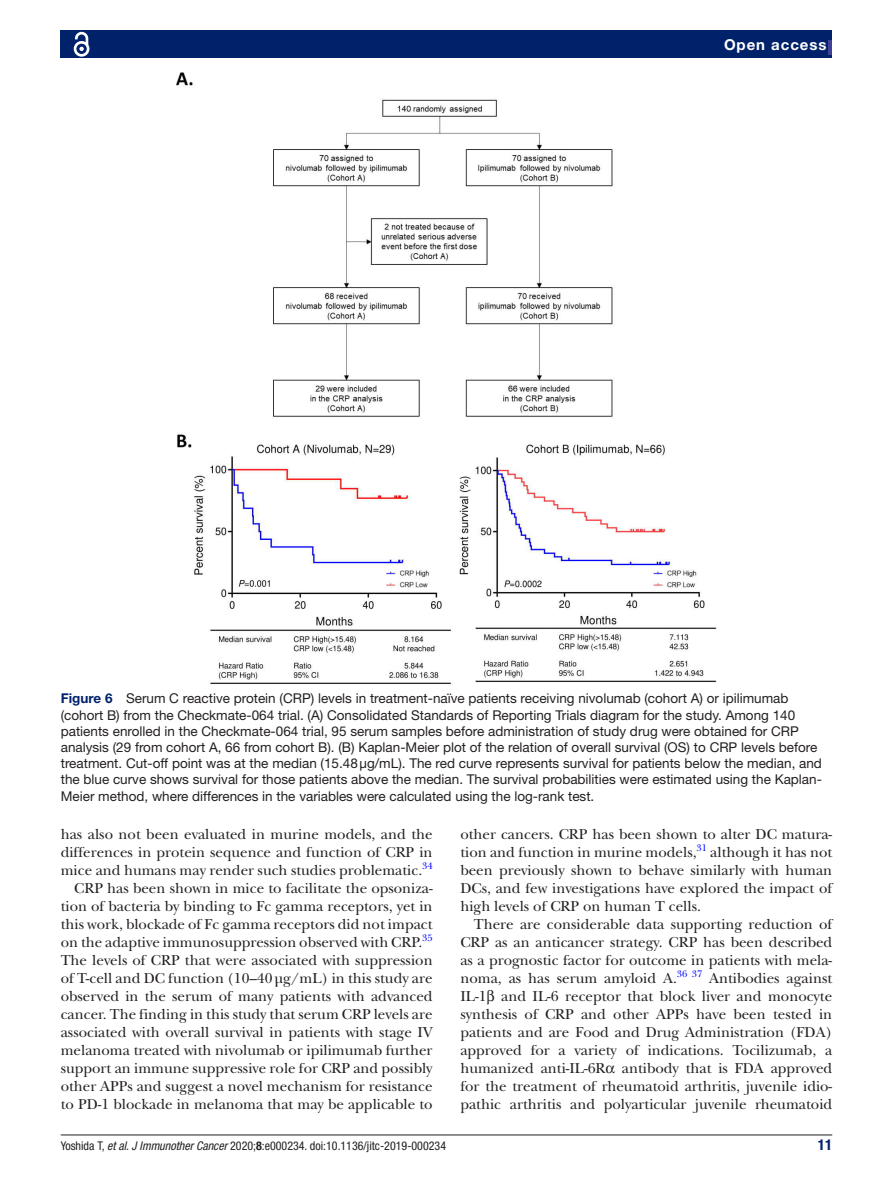
<style>
.page{position:relative;width:893px;height:1191px;background:#fff}
.page>*{position:absolute;margin:0;border:0;box-sizing:border-box;transform-origin:0 0}
.t1{font:15px/18px "New Baskerville";color:#231f20;text-align:justify}
.t2{font:700 15px "Helvetica Neue LT Std";letter-spacing:.065em;color:#fff}
.t3{font:700 condensed 15px "Helvetica Neue LT Std";color:#00226b}
.t4{font:13.5px/16.2px "Helvetica Neue LT Std";color:#231f20}
.t5{font:condensed 12px "Helvetica Neue LT Std";color:#231f20}
.t6{font:9.9px "New Baskerville";color:#00f}
.s1{font-weight:700;color:#00226b}
.s2{font-style:italic}
.s3{font-weight:700}
</style>
<div class="page">
<hr style="left:61px;top:1134px;width:771px;height:1px;background:#231f20">
<div style="left:61px;top:31px;width:771px;height:27px;background:#00226b"></div>
<hr style="left:828px;top:40px;width:4px;height:15px;background:#414099">
<svg style="left:73px;top:31px;width:17px;height:26px"></svg>
<img style="left:176px;top:73px;width:540px;height:612px">
<p class="t2" style="left:724px;top:35px;width:104px">Open access</p>
<p class="t4" style="left:61px;top:690px;width:763px"><span class="s1">Figure 6</span> Serum C reactive protein (CRP) levels in treatment-naïve patients receiving nivolumab (cohort A) or ipilimumab (cohort B) from the Checkmate-064 trial. (A) Consolidated Standards of Reporting Trials diagram for the study. Among 140 patients enrolled in the Checkmate-064 trial, 95 serum samples before administration of study drug were obtained for CRP analysis (29 from cohort A, 66 from cohort B). (B) Kaplan-Meier plot of the relation of overall survival (OS) to CRP levels before treatment. Cut-off point was at the median (15.48µg/mL). The red curve represents survival for patients below the median, and the blue curve shows survival for those patients above the median. The survival probabilities were estimated using the Kaplan-Meier method, where differences in the variables were calculated using the log-rank test.</p>
<p class="t1" style="left:61px;top:825px;width:373px">has also not been evaluated in murine models, and the differences in protein sequence and function of CRP in mice and humans may render such studies problematic.</p>
<p class="t1" style="left:460px;top:825px;width:373px">other cancers. CRP has been shown to alter DC matura&shy;tion and function in murine models,<sup>31</sup> although it has not been previously shown to behave similarly with human DCs, and few investigations have explored the impact of high levels of CRP on human T cells.</p>
<p class="t1" style="left:460px;top:915px;width:373px;text-indent:14px">There are considerable data supporting reduction of CRP as an anticancer strategy. CRP has been described as a prognostic factor for outcome in patients with mela&shy;noma, as has serum amyloid A.</p>
<p class="t6" style="left:422px;top:859px;width:12px">34</p>
<p class="t1" style="left:61px;top:879px;width:373px;text-indent:14px">CRP has been shown in mice to facilitate the opsoniza&shy;tion of bacteria by binding to Fc gamma receptors, yet in this work, blockade of Fc gamma receptors did not impact on the adaptive immunosuppression observed with CRP.</p>
<p class="t6" style="left:422px;top:931px;width:12px">35</p>
<p class="t1" style="left:61px;top:951px;width:373px">The levels of CRP that were associated with suppression of T-cell and DC function (10–40µg/mL) in this study are observed in the serum of many patients with advanced cancer. The finding in this study that serum CRP levels are associated with overall survival in patients with stage IV melanoma treated with nivolumab or ipilimumab further support an immune suppressive role for CRP and possibly other APPs and suggest a novel mechanism for resistance to PD-1 blockade in melanoma that may be applicable to</p>
<p class="t6" style="left:677px;top:967px;width:27px">36 37</p>
<p class="t1" style="left:460px;top:969px;width:373px;text-indent:249px">Antibodies against IL-1 and IL-6 receptor that block liver and monocyte synthesis of CRP and other APPs have been tested in patients and are Food and Drug Administration (FDA) approved for a variety of indications. Tocilizumab, a humanized anti-IL-6R antibody that is FDA approved for the treatment of rheumatoid arthritis, juvenile idio&shy;pathic arthritis and polyarticular juvenile rheumatoid</p>
<p class="t5" style="left:61px;top:1138px;width:387px">Yoshida T, <span class="s2">et al</span>. <span class="s2">J Immunother Cancer</span> 2020;<span class="s3">8</span>:e000234. doi:10.1136/jitc-2019-000234</p>
<p class="t3" style="left:818px;top:1135px;width:16px">11</p>
</div>
